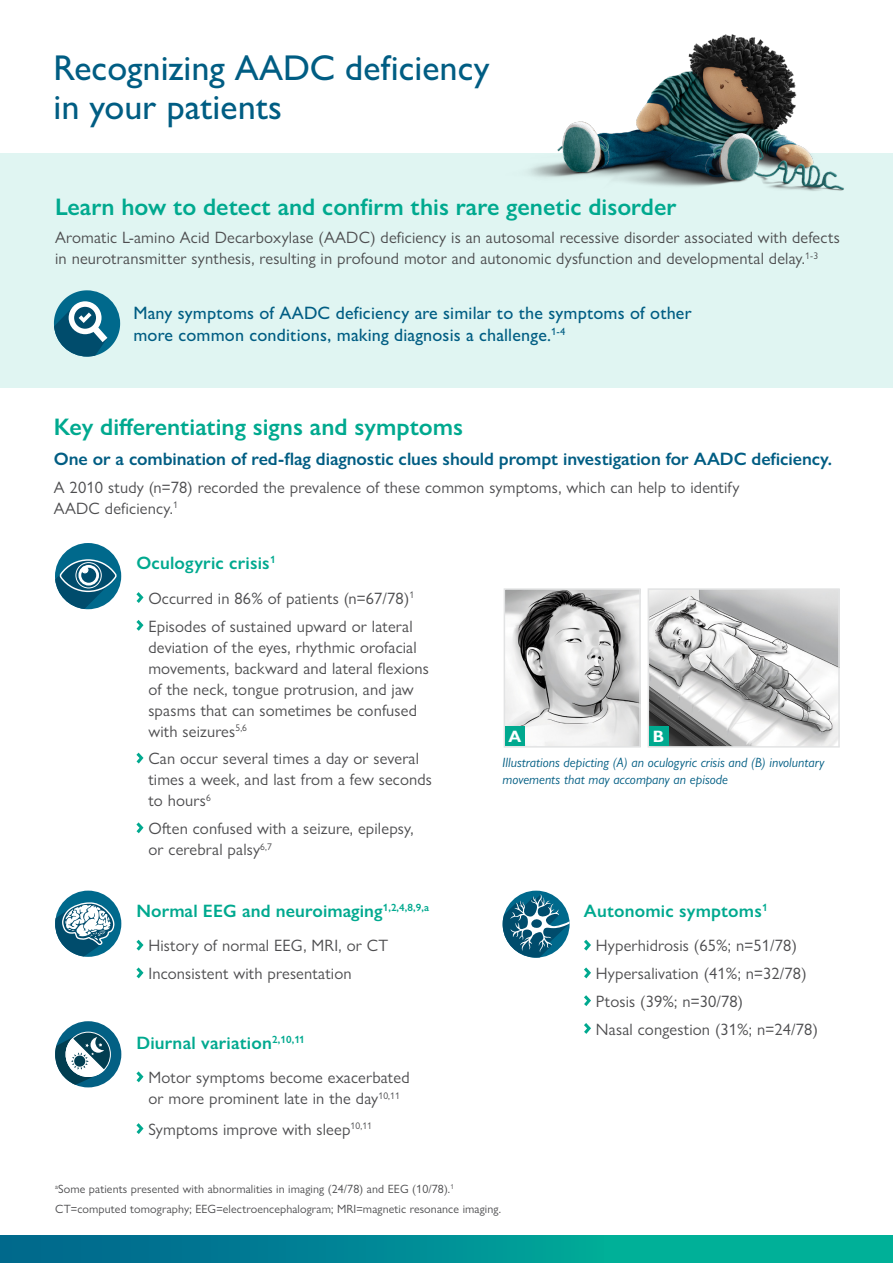
<style>
.page{position:relative;width:893px;height:1263px;background:#fff}
.page>*{position:absolute;margin:0;border:0;box-sizing:border-box;transform-origin:0 0}
.t1{font:500 36px/39px "Gill Sans Nova";color:#005d83}
.t2{font:600 24px "Gill Sans Nova";color:#00a98f}
.t3{font:500 18px/22.5px "Gill Sans Nova";letter-spacing:.01em;color:#005d83}
.t4{font:600 18px "Gill Sans Nova";letter-spacing:.01em;color:#00a98f}
.t5{font:600 18px "Gill Sans Nova";letter-spacing:-.005em;color:#005d83}
.t6{font:16.5px/21px "Gill Sans Nova";letter-spacing:.01em;color:#4d4d4f}
.t7{font:700 16.5px "Gill Sans Nova";color:#fff}
.t8{font:italic 13.5px/16.5px "Gill Sans Nova";color:#005d83}
.t9{font:12px/20.2px "Gill Sans Nova";letter-spacing:.01em;color:#4d4d4f}
</style>
<div class="page">
<img style="left:507px;top:591px;width:131px;height:154px">
<div style="left:504px;top:588px;width:137px;height:160px;border:2px solid #e2e3e4"></div>
<div style="left:0;top:153px;width:893px;height:234px;background:#e0f5f2"></div>
<svg style="left:136px;top:1071px;width:7px;height:11px"></svg>
<svg style="left:136px;top:1123px;width:7px;height:11px"></svg>
<svg style="left:55px;top:543px;width:66px;height:66px"></svg>
<div style="left:78px;top:565px;width:21px;height:20px;border:3px solid #fff;border-radius:50%"></div>
<div style="left:55px;top:891px;width:66px;height:66px;background:#00698c;border-radius:50%"></div>
<svg style="left:55px;top:900px;width:60px;height:56px"></svg>
<div style="left:55px;top:1021px;width:66px;height:66px;background:#036084;border-radius:50%"></div>
<div style="left:66px;top:1032px;width:44px;height:44px;background:#023e51;border-radius:50%"></div>
<svg style="left:55px;top:1033px;width:50px;height:52px"></svg>
<svg style="left:136px;top:592px;width:7px;height:11px"></svg>
<svg style="left:136px;top:620px;width:7px;height:11px"></svg>
<svg style="left:136px;top:753px;width:7px;height:10px"></svg>
<svg style="left:136px;top:822px;width:7px;height:11px"></svg>
<svg style="left:136px;top:940px;width:7px;height:10px"></svg>
<svg style="left:136px;top:967px;width:7px;height:11px"></svg>
<svg style="left:503px;top:891px;width:67px;height:66px"></svg>
<svg style="left:584px;top:940px;width:7px;height:10px"></svg>
<svg style="left:584px;top:967px;width:7px;height:11px"></svg>
<svg style="left:584px;top:995px;width:7px;height:11px"></svg>
<svg style="left:584px;top:1023px;width:7px;height:11px"></svg>
<div style="left:0;top:1236px;width:893px;height:27px;background:linear-gradient(to right,#00658f,#00bf9b)"></div>
<svg style="left:54px;top:290px;width:66px;height:67px"></svg>
<img style="left:529px;top:34px;width:315px;height:157px">
<img style="left:651px;top:591px;width:186px;height:154px">
<div style="left:648px;top:588px;width:192px;height:160px;border:2px solid #e2e3e4"></div>
<div style="left:505px;top:727px;width:20px;height:19px;background:#00a98f"></div>
<div style="left:649px;top:727px;width:19px;height:19px;background:#00a98f"></div>
<hr style="left:892px;top:0;width:1px;height:1263px;background:#e6e7e8">
<h1 class="t1" style="left:54px;top:48px;width:438px">Recognizing AADC deficiency in your patients</h1>
<h2 class="t2" style="left:55px;top:192px;width:623px">Learn how to detect and confirm this rare genetic disorder</h2>
<p class="t6" style="left:55px;top:227px;width:786px">Aromatic L-amino Acid Decarboxylase (AADC) deficiency is an autosomal recessive disorder associated with defects in neurotransmitter synthesis, resulting in profound motor and autonomic dysfunction and developmental delay.<sup>1-3</sup></p>
<p class="t3" style="left:133px;top:301px;width:560px">Many symptoms of AADC deficiency are similar to the symptoms of other more common conditions, making diagnosis a challenge.<sup>1-4</sup></p>
<h2 class="t2" style="left:54px;top:412px;width:411px">Key differentiating signs and symptoms</h2>
<p class="t5" style="left:54px;top:448px;width:780px">One or a combination of red-flag diagnostic clues should prompt investigation for AADC deficiency.</p>
<p class="t6" style="left:54px;top:477px;width:687px">A 2010 study (n=78) recorded the prevalence of these common symptoms, which can help to identify<br>AADC deficiency.<sup>1</sup></p>
<p class="t4" style="left:136px;top:552px;width:141px">Oculogyric crisis<sup>1</sup></p>
<p class="t6" style="left:148px;top:584px;width:267px;line-height:27.8px">Occurred in 86% of patients (n=67/78)<sup>1<br></sup>Episodes of sustained upward or lateral</p>
<p class="t6" style="left:148px;top:636px;width:282px">deviation of the eyes, rhythmic orofacial movements, backward and lateral flexions of the neck, tongue protrusion, and jaw spasms that can sometimes be confused with seizures<sup>5,6</sup></p>
<p class="t6" style="left:148px;top:748px;width:285px">Can occur several times a day or several times a week, and last from a few seconds to hours<sup>6</sup></p>
<p class="t6" style="left:148px;top:818px;width:267px">Often confused with a seizure, epilepsy, or cerebral palsy<sup>6,7</sup></p>
<p class="t4" style="left:136px;top:900px;width:294px">Normal EEG and neuroimaging<sup>1,2,4,8,9,a</sup></p>
<p class="t6" style="left:148px;top:932px;width:241px;line-height:27.8px">History of normal EEG, MRI, or CT<br>Inconsistent with presentation</p>
<p class="t4" style="left:136px;top:1031px;width:170px">Diurnal variation<sup>2,10,11</sup></p>
<p class="t6" style="left:148px;top:1067px;width:263px">Motor symptoms become exacerbated or more prominent late in the day<sup>10,11</sup></p>
<p class="t6" style="left:148px;top:1118px;width:225px">Symptoms improve with sleep<sup>10,11</sup></p>
<p class="t7" style="left:508px;top:726px;width:14px">A</p>
<p class="t7" style="left:653px;top:726px;width:13px">B</p>
<p class="t8" style="left:503px;top:754px;width:323px">Illustrations depicting (A) an oculogyric crisis and (B) involuntary movements that may accompany an episode</p>
<p class="t4" style="left:584px;top:900px;width:185px">Autonomic symptoms<sup>1</sup></p>
<p class="t6" style="left:596px;top:932px;width:223px;line-height:27.8px">Hyperhidrosis (65%; n=51/78)<br>Hypersalivation (41%; n=32/78)<br>Ptosis (39%; n=30/78)<br>Nasal congestion (31%; n=24/78)</p>
<p class="t9" style="left:55px;top:1178px;width:448px"><sup>a</sup>Some patients presented with abnormalities in imaging (24/78) and EEG (10/78).<sup>1<br></sup>CT=computed tomography; EEG=electroencephalogram; MRI=magnetic resonance imaging.</p>
</div>
